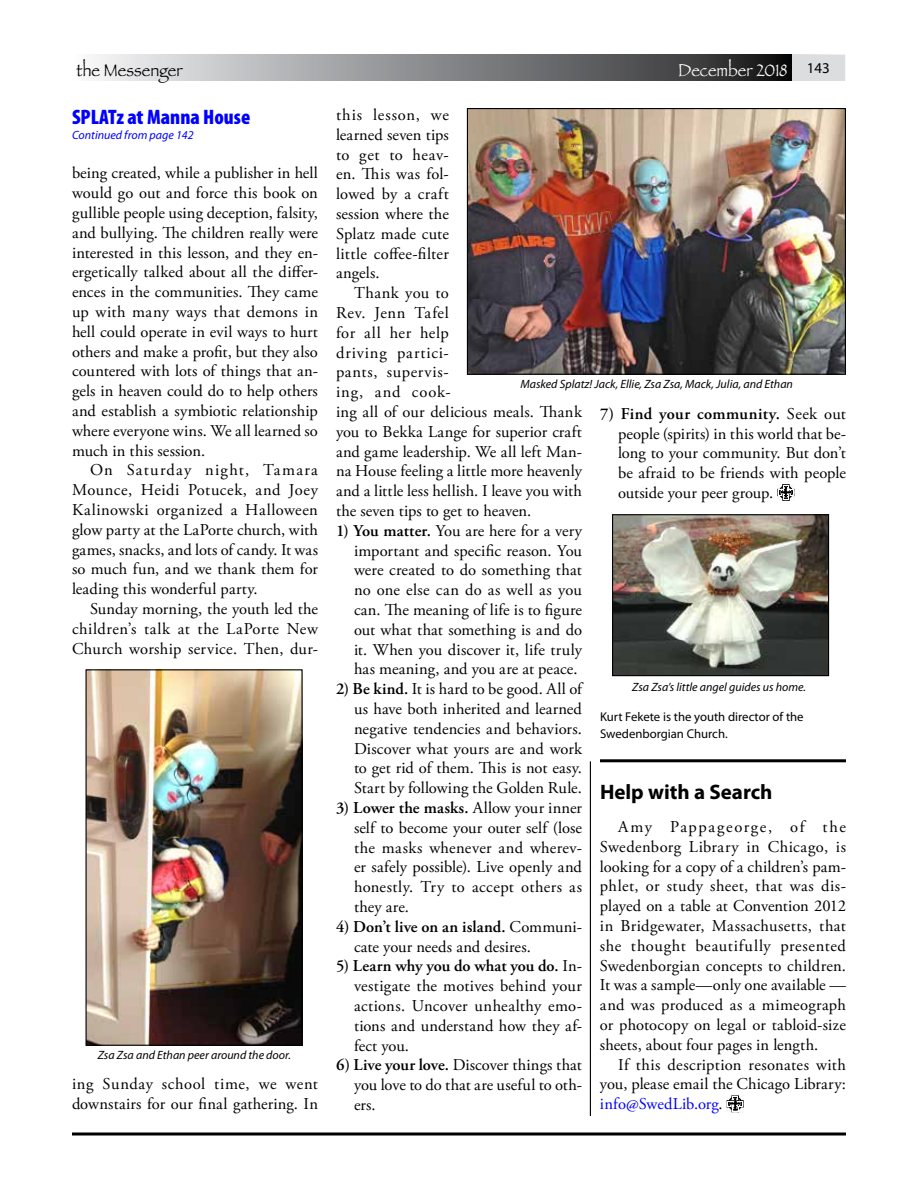
<style>
.page{position:relative;width:918px;height:1188px;background:#fff}
.page>*{position:absolute;margin:0;border:0;box-sizing:border-box;transform-origin:0 0}
.t1{font:900 condensed 21px "Myriad Pro";color:#00f}
.t2{font:700 21px "Myriad Pro";color:#000}
.t3{font:18px "Papyrus";color:#fff;scale:.9 1}
.t4{font:18px "Papyrus";color:#000;scale:.9 1}
.t5{font:16.5px/19.8px "Adobe Garamond Pro";letter-spacing:.01em;color:#000;text-align:justify}
.t6{font:12.75px/16.5px "Myriad Pro";color:#000}
.t7{font:italic 12px "Myriad Pro";color:#000}
.t8{font:italic 12px "Myriad Pro";color:#00f}
.s1{font-weight:600}
.s2{color:#00f}
</style>
<div class="page">
<svg style="left:95px;top:54px;width:697px;height:27px;background:#858688"></svg>
<svg style="left:792px;top:54px;width:53px;height:27px"></svg>
<svg style="left:72px;top:1132px;width:774px;height:4px;background:#3f3f3f"></svg>
<svg style="left:778px;top:485px;width:16px;height:16px"></svg>
<img style="left:614px;top:516px;width:213px;height:158px">
<div style="left:612px;top:514px;width:217px;height:162px;border:1px solid #000"></div>
<img style="left:88px;top:671px;width:213px;height:373px">
<div style="left:86px;top:669px;width:217px;height:377px;border:1px solid #000"></div>
<img style="left:469px;top:110px;width:375px;height:263px">
<div style="left:467px;top:108px;width:379px;height:267px;border:1px solid #000"></div>
<svg style="left:727px;top:1096px;width:17px;height:16px"></svg>
<hr style="left:600px;top:759px;width:246px;height:3px;background:#000">
<hr style="left:590px;top:761px;width:1px;height:355px;background:#000">
<p class="t4" style="left:76px;top:59px;width:119px">the Messenger</p>
<p class="t3" style="left:678px;top:59px;width:170px">December 2018 <sup>143</sup></p>
<p class="t1" style="left:72px;top:103px;width:180px">SPLATz at Manna House</p>
<p class="t8" style="left:72px;top:127px;width:123px">Continued from page 142</p>
<p class="t5" style="left:72px;top:164px;width:248px">being created, while a publisher in hell would go out and force this book on gullible people using deception, falsity, and bullying. The children really were interested in this lesson, and they en&shy;ergetically talked about all the differ&shy;ences in the communities. They came up with many ways that demons in hell could operate in evil ways to hurt others and make a profit, but they also countered with lots of things that an&shy;gels in heaven could do to help others and establish a symbiotic relationship where everyone wins. We all learned so much in this session.</p>
<p class="t5" style="left:72px;top:461px;width:248px;text-indent:18px">On Saturday night, Tamara Mounce, Heidi Potucek, and Joey Kalinowski organized a Halloween glow party at the LaPorte church, with games, snacks, and lots of candy. It was so much fun, and we thank them for leading this wonderful party.</p>
<p class="t5" style="left:72px;top:600px;width:248px;text-indent:18px">Sunday morning, the youth led the children’s talk at the LaPorte New Church worship service. Then, dur-</p>
<p class="t5" style="left:336px;top:105px;width:114px">this lesson, we learned seven tips to get to heav&shy;en. This was fol&shy;lowed by a craft session where the Splatz made cute little coffee-filter angels.</p>
<p class="t5" style="left:336px;top:284px;width:248px;text-align:left;text-indent:18px">Thank you to<br>Rev. Jenn Tafel<br>for all her help<br>driving partici-<br>pants, supervis-<br>ing, and cook-<br>ing all of our delicious meals. Thank you to Bekka Lange for superior craft and game leadership. We all left Man&shy;na House feeling a little more heavenly and a little less hellish. I leave you with the seven tips to get to heaven.</p>
<p class="t5" style="left:354px;top:521px;width:230px;text-indent:-18px"><span class="s1">1) You matter.</span> You are here for a very important and specific reason. You were created to do something that no one else can do as well as you can. The meaning of life is to figure out what that something is and do it. When you discover it, life truly has meaning, and you are at peace.</p>
<p class="t5" style="left:354px;top:680px;width:230px;text-indent:-18px"><span class="s1">2) Be kind.</span> It is hard to be good. All of us have both inherited and learned negative tendencies and behaviors.<br>Discover what yours are and work to get rid of them. This is not easy.<br>Start by following the Golden Rule.</p>
<p class="t5" style="left:354px;top:798px;width:230px;text-indent:-18px"><span class="s1">3) Lower the masks.</span> Allow your inner self to become your outer self (lose the masks whenever and wherev&shy;er safely possible). Live openly and honestly. Try to accept others as they are.</p>
<p class="t5" style="left:354px;top:917px;width:229px;text-indent:-18px"><span class="s1">4) Don’t live on an island.</span> Communi&shy;cate your needs and desires.</p>
<p class="t5" style="left:354px;top:957px;width:230px;text-indent:-18px"><span class="s1">5) Learn why you do what you do.</span> In&shy;vestigate the motives behind your actions. Uncover unhealthy emo&shy;tions and understand how they af&shy;fect you.</p>
<p class="t5" style="left:354px;top:1056px;width:229px;text-indent:-18px"><span class="s1">6) Live your love.</span> Discover things that you love to do that are useful to oth&shy;ers.</p>
<p class="t7" style="left:520px;top:377px;width:274px">Masked Splatz! Jack, Ellie, Zsa Zsa, Mack, Julia, and Ethan</p>
<p class="t5" style="left:618px;top:404px;width:230px;text-indent:-18px"><span class="s1">7) Find your community.</span> Seek out people (spirits) in this world that be&shy;long to your community. But don’t be afraid to be friends with people outside your peer group.</p>
<p class="t7" style="left:632px;top:679px;width:175px">Zsa Zsa’s little angel guides us home.</p>
<p class="t6" style="left:600px;top:709px;width:205px">Kurt Fekete is the youth director of the<br>Swedenborgian Church.</p>
<p class="t2" style="left:600px;top:778px;width:174px">Help with a Search</p>
<p class="t5" style="left:600px;top:818px;width:248px;text-indent:18px">Amy Pappageorge, of the Swedenborg Library in Chicago, is looking for a copy of a children’s pam&shy;phlet, or study sheet, that was dis&shy;played on a table at Convention 2012 in Bridgewater, Massachusetts, that she thought beautifully presented Swedenborgian concepts to children.<br>It was a sample—only one available — and was produced as a mimeograph or photocopy on legal or tabloid-size sheets, about four pages in length.</p>
<p class="t5" style="left:600px;top:1055px;width:248px;text-indent:18px">If this description resonates with you, please email the Chicago Library: <span class="s2">info@SwedLib.org</span>.</p>
<p class="t7" style="left:98px;top:1048px;width:195px">Zsa Zsa and Ethan peer around the door.</p>
<p class="t5" style="left:72px;top:1075px;width:248px">ing Sunday school time, we went downstairs for our final gathering. In</p>
</div>
